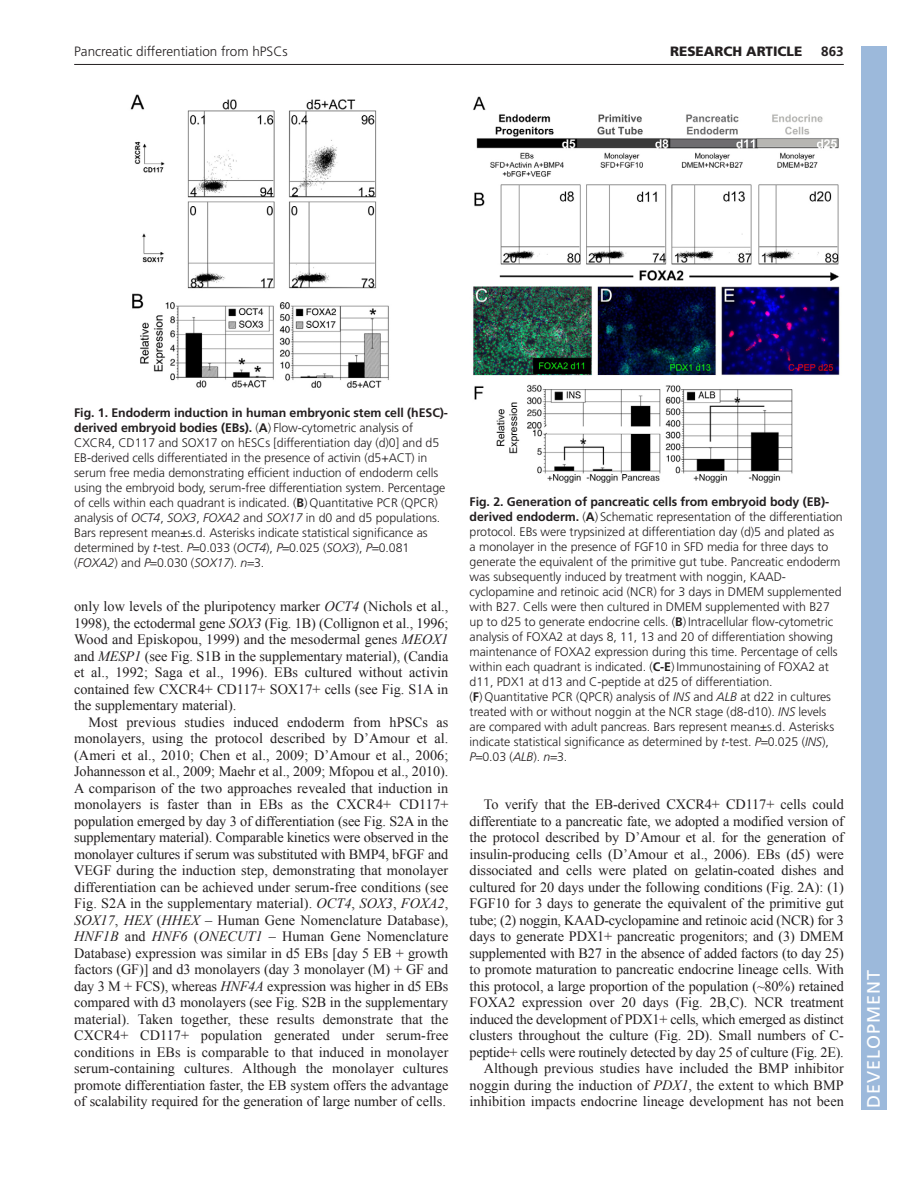
<style>
.page{position:relative;width:918px;height:1188px;background:#fff}
.page>*{position:absolute;margin:0;border:0;box-sizing:border-box;transform-origin:0 0}
.t1{font:18px "Frutiger LT Std";letter-spacing:.055em;color:#fff}
.t2{font:14.25px/16.5px "Times New Roman";letter-spacing:-.005em;color:#231f20;text-align:justify}
.t3{font:300 13.5px "Frutiger LT Std";color:#231f20}
.t4{font:900 13.5px "Frutiger LT Std";color:#231f20}
.t5{font:700 13.5px "Frutiger LT Std";color:#231f20}
.t6{font:300 12.3px/15px "Frutiger LT Std";letter-spacing:-.005em;color:#231f20}
.s1{font-weight:700}
.s2{font-style:italic}
</style>
<div class="page">
<hr style="left:74px;top:64px;width:770px;height:1px;background:#231f20">
<img style="left:130px;top:94px;width:259px;height:294px">
<img style="left:473px;top:96px;width:367px;height:387px">
<div style="left:861px;top:46px;width:25px;height:1064px;background:#9cb9db"></div>
<p class="t3" style="left:74px;top:46px;width:215px">Pancreatic differentiation from hPSCs</p>
<p class="t4" style="left:670px;top:46px;width:134px">RESEARCH ARTICLE</p>
<p class="t5" style="left:821px;top:46px;width:24px">863</p>
<p class="t6" style="left:74px;top:406px;width:375px"><span class="s1">Fig. 1. Endoderm induction in human embryonic stem cell (hESC)- derived embryoid bodies (EBs).</span> (<span class="s1">A</span>) Flow-cytometric analysis of CXCR4, CD117 and SOX17 on hESCs [differentiation day (d)0] and d5<br>EB-derived cells differentiated in the presence of activin (d5+ACT) in serum free media demonstrating efficient induction of endoderm cells using the embryoid body, serum-free differentiation system. Percentage of cells within each quadrant is indicated. (<span class="s1">B</span>) Quantitative PCR (QPCR) analysis of <span class="s2">OCT4</span>, <span class="s2">SOX3</span>, <span class="s2">FOXA2</span> and <span class="s2">SOX17</span> in d0 and d5 populations.<br>Bars represent mean±s.d. Asterisks indicate statistical significance as determined by <span class="s2">t</span>-test. <span class="s2">P</span> 0.033 (<span class="s2">OCT4</span>), <span class="s2">P</span> 0.025 (<span class="s2">SOX3</span>), <span class="s2">P</span> 0.081 (<span class="s2">FOXA2</span>) and <span class="s2">P</span> 0.030 (<span class="s2">SOX17</span>). <span class="s2">n</span> 3.</p>
<p class="t2" style="left:74px;top:598px;width:376px">only low levels of the pluripotency marker <span class="s2">OCT4</span> (Nichols et al., 1998), the ectodermal gene <span class="s2">SOX3</span> (Fig. 1B) (Collignon et al., 1996; Wood and Episkopou, 1999) and the mesodermal genes <span class="s2">MEOX1 </span>and <span class="s2">MESP1</span> (see Fig. S1B in the supplementary material), (Candia et al., 1992; Saga et al., 1996). EBs cultured without activin contained few CXCR4+ CD117+ SOX17+ cells (see Fig. S1A in the supplementary material).</p>
<p class="t2" style="left:74px;top:714px;width:376px;text-indent:14px">Most previous studies induced endoderm from hPSCs as monolayers, using the protocol described by D’Amour et al. (Ameri et al., 2010; Chen et al., 2009; D’Amour et al., 2006; Johannesson et al., 2009; Maehr et al., 2009; Mfopou et al., 2010).<br>A comparison of the two approaches revealed that induction in monolayers is faster than in EBs as the CXCR4+ CD117+ population emerged by day 3 of differentiation (see Fig. S2A in the supplementary material). Comparable kinetics were observed in the monolayer cultures if serum was substituted with BMP4, bFGF and VEGF during the induction step, demonstrating that monolayer differentiation can be achieved under serum-free conditions (see Fig. S2A in the supplementary material). <span class="s2">OCT4</span>, <span class="s2">SOX3</span>, <span class="s2">FOXA2</span>, <span class="s2">SOX17</span>, <span class="s2">HEX</span> (<span class="s2">HHEX</span> – Human Gene Nomenclature Database), <span class="s2">HNF1B</span> and <span class="s2">HNF6</span> (<span class="s2">ONECUT1</span> – Human Gene Nomenclature Database) expression was similar in d5 EBs [day 5 EB + growth factors (GF)] and d3 monolayers (day 3 monolayer (M) + GF and day 3 M + FCS), whereas <span class="s2">HNF4A</span> expression was higher in d5 EBs compared with d3 monolayers (see Fig. S2B in the supplementary material). Taken together, these results demonstrate that the CXCR4+ CD117+ population generated under serum-free conditions in EBs is comparable to that induced in monolayer serum-containing cultures. Although the monolayer cultures promote differentiation faster, the EB system offers the advantage of scalability required for the generation of large number of cells.</p>
<p class="t6" style="left:470px;top:496px;width:375px"><span class="s1">Fig. 2. Generation of pancreatic cells from embryoid body (EB)- derived endoderm.</span> (<span class="s1">A</span>) Schematic representation of the differentiation protocol. EBs were trypsinized at differentiation day (d)5 and plated as a monolayer in the presence of FGF10 in SFD media for three days to generate the equivalent of the primitive gut tube. Pancreatic endoderm was subsequently induced by treatment with noggin, KAAD&shy;cyclopamine and retinoic acid (NCR) for 3 days in DMEM supplemented with B27. Cells were then cultured in DMEM supplemented with B27 up to d25 to generate endocrine cells. (<span class="s1">B</span>) Intracellular flow-cytometric analysis of FOXA2 at days 8, 11, 13 and 20 of differentiation showing maintenance of FOXA2 expression during this time. Percentage of cells within each quadrant is indicated. (<span class="s1">C-E</span>) Immunostaining of FOXA2 at d11, PDX1 at d13 and C-peptide at d25 of differentiation.<br>(<span class="s1">F</span>) Quantitative PCR (QPCR) analysis of <span class="s2">INS</span> and <span class="s2">ALB</span> at d22 in cultures treated with or without noggin at the NCR stage (d8-d10). <span class="s2">INS</span> levels are compared with adult pancreas. Bars represent mean±s.d. Asterisks indicate statistical significance as determined by <span class="s2">t</span>-test. <span class="s2">P</span> 0.025 (<span class="s2">INS</span>),<br><span class="s2">P</span> 0.03 (<span class="s2">ALB</span>). <span class="s2">n</span> 3.</p>
<p class="t2" style="left:470px;top:796px;width:376px;text-align:right">To verify that the EB-derived CXCR4+ CD117+ cells could differentiate to a pancreatic fate, we adopted a modified version of the protocol described by D’Amour et al. for the generation of insulin-producing cells (D’Amour et al., 2006). EBs (d5) were dissociated and cells were plated on gelatin-coated dishes and cultured for 20 days under the following conditions (Fig. 2A): (1)<br>FGF10 for 3 days to generate the equivalent of the primitive gut tube; (2) noggin, KAAD-cyclopamine and retinoic acid (NCR) for 3 days to generate PDX1+ pancreatic progenitors; and (3) DMEM supplemented with B27 in the absence of added factors (to day 25) to promote maturation to pancreatic endocrine lineage cells. With this protocol, a large proportion of the population (~80%) retained FOXA2 expression over 20 days (Fig. 2B,C). NCR treatment induced the development of PDX1+ cells, which emerged as distinct clusters throughout the culture (Fig. 2D). Small numbers of C&shy;peptide+ cells were routinely detected by day 25 of culture (Fig. 2E).<br>Although previous studies have included the BMP inhibitor noggin during the induction of <span class="s2">PDX1</span>, the extent to which BMP inhibition impacts endocrine lineage development has not been</p>
<p class="t1" style="left:863px;top:1108px;width:140px;rotate:-90deg">DEVELOPMENT</p>
</div>
